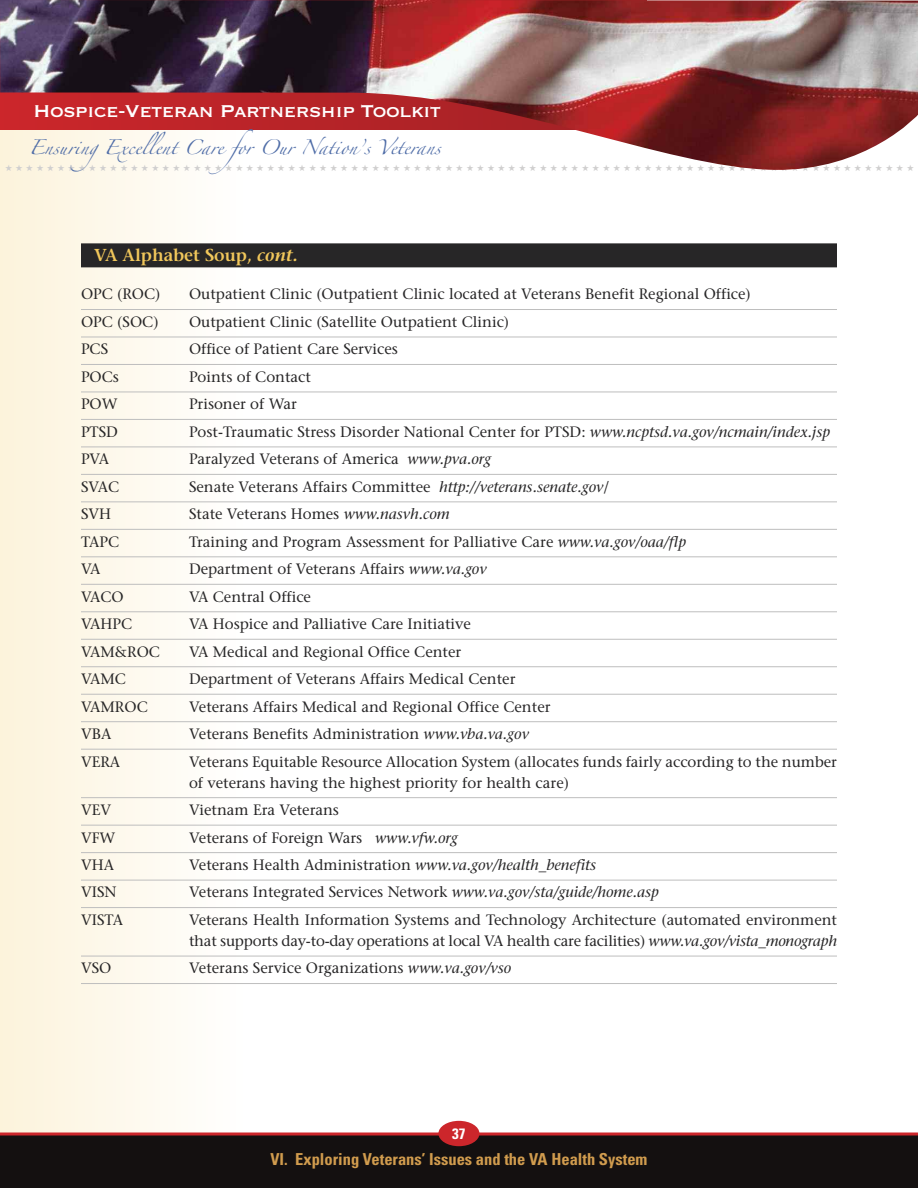
<style>
.page{position:relative;width:918px;height:1188px;background:#fff}
.page>*{position:absolute;margin:0;border:0;box-sizing:border-box;transform-origin:0 0}
.t1{font:22.5px "Copperplate Thirty One BC";letter-spacing:-.025em;color:#fff}
.t2{font:600 17.25px "Stone Serif";color:#f1c75b}
.t3{font:700 condensed 16.5px "Univers";color:#d19c4e}
.t4{font:15px/21px "Stone Serif";color:#272627}
.t5{font:700 condensed 15px "Univers";color:#fff}
.t6{font:13.35px "Zapfino";color:#4e6ca7}
.t7{font:9px "Zapf Dingbats";color:#d0cfcf}
.s1{font-style:italic}
</style>
<div class="page">
<div style="left:0;top:122px;width:243px;height:1013px;background:linear-gradient(to right,#fcf3db,#fefefe)"></div>
<div style="left:0;top:1134px;width:918px;height:54px;background:#141010"></div>
<div style="left:438px;top:1121px;width:41px;height:25px;background:#cc262b;border-radius:50%"></div>
<svg style="left:0;top:1132px;width:918px;height:4px;background:#bb3c40"></svg>
<img style="left:0;top:0;width:918px;height:171px">
<div style="left:81px;top:243px;width:756px;height:24px;background:#272627"></div>
<hr style="left:81px;top:309px;width:756px;height:1px;background:#bebebe">
<hr style="left:81px;top:337px;width:756px;height:1px;background:#bebebe">
<hr style="left:81px;top:364px;width:756px;height:1px;background:#bebebe">
<hr style="left:81px;top:392px;width:756px;height:1px;background:#bebebe">
<hr style="left:81px;top:419px;width:756px;height:1px;background:#bebebe">
<hr style="left:81px;top:447px;width:756px;height:1px;background:#bebebe">
<hr style="left:81px;top:474px;width:756px;height:1px;background:#bebebe">
<hr style="left:81px;top:501px;width:756px;height:1px;background:#bebebe">
<hr style="left:81px;top:529px;width:756px;height:1px;background:#bebebe">
<hr style="left:81px;top:556px;width:756px;height:1px;background:#bebebe">
<hr style="left:81px;top:584px;width:756px;height:1px;background:#bebebe">
<hr style="left:81px;top:611px;width:756px;height:1px;background:#bebebe">
<hr style="left:81px;top:639px;width:756px;height:1px;background:#bebebe">
<hr style="left:81px;top:666px;width:756px;height:1px;background:#bebebe">
<hr style="left:81px;top:694px;width:756px;height:1px;background:#bebebe">
<hr style="left:81px;top:721px;width:756px;height:1px;background:#bebebe">
<hr style="left:81px;top:749px;width:756px;height:1px;background:#bebebe">
<hr style="left:81px;top:797px;width:756px;height:1px;background:#bebebe">
<hr style="left:81px;top:825px;width:756px;height:1px;background:#bebebe">
<hr style="left:81px;top:852px;width:756px;height:1px;background:#bebebe">
<hr style="left:81px;top:880px;width:756px;height:1px;background:#bebebe">
<hr style="left:81px;top:907px;width:756px;height:1px;background:#bebebe">
<hr style="left:81px;top:956px;width:756px;height:1px;background:#bebebe">
<hr style="left:81px;top:983px;width:756px;height:1px;background:#bebebe">
<h1 class="t1" style="left:33px;top:96px;width:409px">Hospice-Veteran Partnership Toolkit</h1>
<p class="t6" style="left:29px;top:142px;width:414px">EnsuringExcellent Care for Our Nation’s Veterans</p>
<p class="t7" style="left:5px;top:163px;width:911px">★★★★★★★★★★★★★★★★★★★★★★★★★★★★★★★★★★★★★★★★★★★★★★★★★★★★★★★★★★★★★★★★★★★★★★★★★★★★★★★★★★★★★★★</p>
<p class="t2" style="left:94px;top:248px;width:205px">VA Alphabet Soup, <span class="s1">cont.</span></p>
<p class="t4" style="left:81px;top:285px;width:81px">OPC (ROC)</p>
<p class="t4" style="left:189px;top:285px;width:563px">Outpatient Clinic (Outpatient Clinic located at Veterans Benefit Regional Office)</p>
<p class="t4" style="left:81px;top:313px;width:79px">OPC (SOC)</p>
<p class="t4" style="left:189px;top:313px;width:322px">Outpatient Clinic (Satellite Outpatient Clinic)</p>
<p class="t4" style="left:81px;top:340px;width:29px">PCS</p>
<p class="t4" style="left:189px;top:340px;width:211px">Office of Patient Care Services</p>
<p class="t4" style="left:81px;top:368px;width:40px">POCs</p>
<p class="t4" style="left:189px;top:368px;width:124px">Points of Contact</p>
<p class="t4" style="left:81px;top:395px;width:38px">POW</p>
<p class="t4" style="left:189px;top:395px;width:109px">Prisoner of War</p>
<p class="t4" style="left:81px;top:423px;width:39px">PTSD</p>
<p class="t4" style="left:189px;top:423px;width:643px">Post-Traumatic Stress Disorder National Center for PTSD: <span class="s1">www.ncptsd.va.gov/ncmain/index.jsp</span></p>
<p class="t4" style="left:81px;top:450px;width:30px">PVA</p>
<p class="t4" style="left:189px;top:450px;width:304px">Paralyzed Veterans of America <span class="s1">www.pva.org</span></p>
<p class="t4" style="left:81px;top:478px;width:40px">SVAC</p>
<p class="t4" style="left:189px;top:478px;width:422px">Senate Veterans Affairs Committee <span class="s1">http://veterans.senate.gov</span>/</p>
<p class="t4" style="left:81px;top:505px;width:32px">SVH</p>
<p class="t4" style="left:189px;top:505px;width:262px">State Veterans Homes <span class="s1">www.nasvh.com</span></p>
<p class="t4" style="left:81px;top:533px;width:40px">TAPC</p>
<p class="t4" style="left:189px;top:533px;width:499px">Training and Program Assessment for Palliative Care <span class="s1">www.va.gov/oaa/flp</span></p>
<p class="t4" style="left:81px;top:560px;width:21px">VA</p>
<p class="t4" style="left:189px;top:560px;width:299px">Department of Veterans Affairs <span class="s1">www.va.gov</span></p>
<p class="t4" style="left:81px;top:588px;width:44px">VACO</p>
<p class="t4" style="left:189px;top:588px;width:124px">VA Central Office</p>
<p class="t4" style="left:81px;top:615px;width:53px">VAHPC</p>
<p class="t4" style="left:189px;top:615px;width:284px">VA Hospice and Palliative Care Initiative</p>
<p class="t4" style="left:81px;top:643px;width:81px">VAM&amp;ROC</p>
<p class="t4" style="left:189px;top:643px;width:274px">VA Medical and Regional Office Center</p>
<p class="t4" style="left:81px;top:670px;width:47px">VAMC</p>
<p class="t4" style="left:189px;top:670px;width:328px">Department of Veterans Affairs Medical Center</p>
<p class="t4" style="left:81px;top:697px;width:68px">VAMROC</p>
<p class="t4" style="left:189px;top:697px;width:363px">Veterans Affairs Medical and Regional Office Center</p>
<p class="t4" style="left:81px;top:725px;width:32px">VBA</p>
<p class="t4" style="left:189px;top:725px;width:341px">Veterans Benefits Administration <span class="s1">www.vba.va.gov</span></p>
<p class="t4" style="left:81px;top:752px;width:41px">VERA</p>
<p class="t4" style="left:189px;top:752px;width:650px">Veterans Equitable Resource Allocation System (allocates funds fairly according to the number of veterans having the highest priority for health care)</p>
<p class="t4" style="left:81px;top:801px;width:32px">VEV</p>
<p class="t4" style="left:189px;top:801px;width:152px">Vietnam Era Veterans</p>
<p class="t4" style="left:81px;top:828px;width:36px">VFW</p>
<p class="t4" style="left:189px;top:828px;width:270px">Veterans of Foreign Wars <span class="s1">www.vfw.org</span></p>
<p class="t4" style="left:81px;top:856px;width:34px">VHA</p>
<p class="t4" style="left:189px;top:856px;width:409px">Veterans Health Administration <span class="s1">www.va.gov/health_benefits</span></p>
<p class="t4" style="left:81px;top:883px;width:37px">VISN</p>
<p class="t4" style="left:189px;top:883px;width:472px">Veterans Integrated Services Network <span class="s1">www.va.gov/sta/guide/home.asp</span></p>
<p class="t4" style="left:81px;top:911px;width:44px">VISTA</p>
<p class="t4" style="left:189px;top:911px;width:649px">Veterans Health Information Systems and Technology Architecture (automated environment that supports day-to-day operations at local VA health care facilities) <span class="s1">www.va.gov/vista_monograph</span></p>
<p class="t4" style="left:81px;top:959px;width:32px">VSO</p>
<p class="t4" style="left:189px;top:959px;width:324px">Veterans Service Organizations <span class="s1">www.va.gov/vso</span></p>
<p class="t5" style="left:452px;top:1128px;width:15px">37</p>
<p class="t3" style="left:270px;top:1153px;width:379px">VI. Exploring Veterans’ Issues and the VA Health System</p>
</div>
